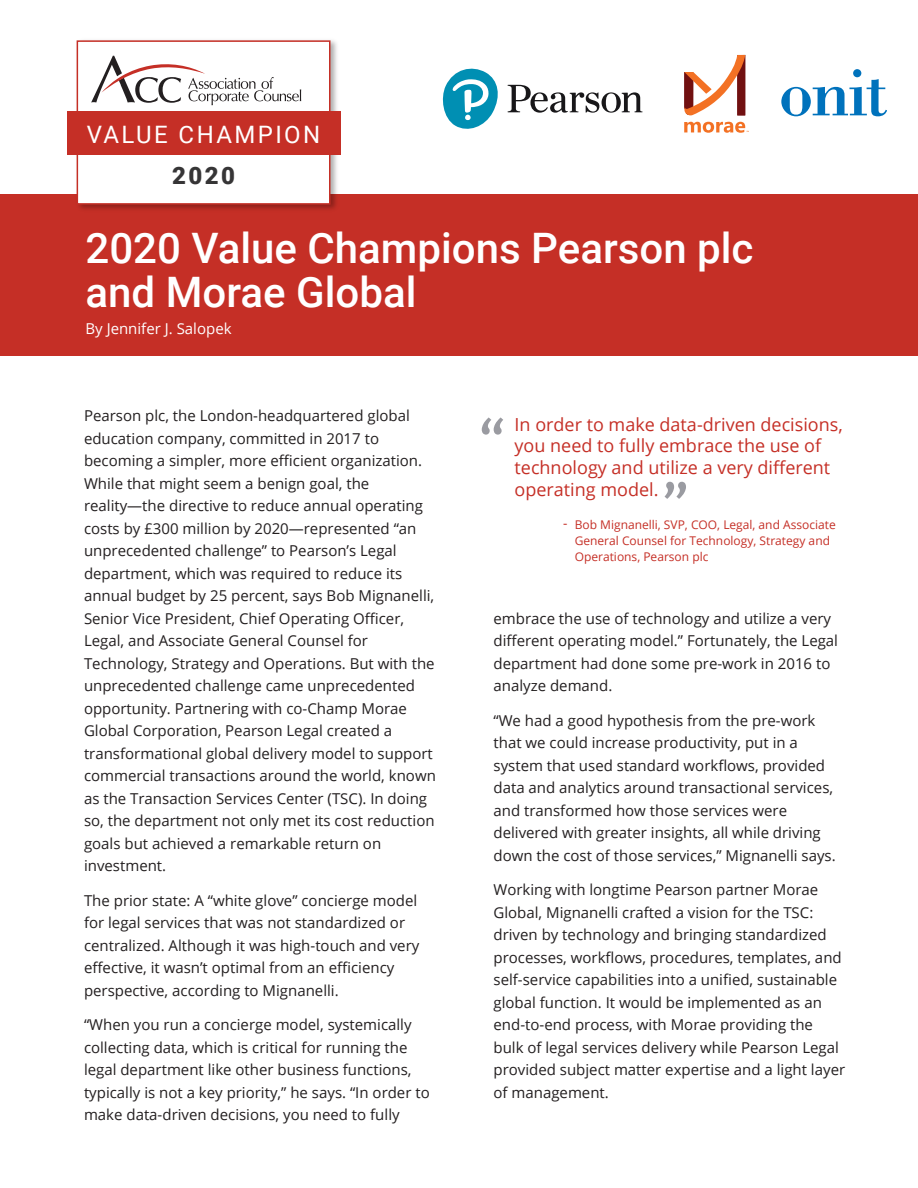
<style>
.page{position:relative;width:918px;height:1188px;background:#fff}
.page>*{position:absolute;margin:0;border:0;box-sizing:border-box;transform-origin:0 0}
.t1{font:500 42px/45px "Roboto";color:#fff}
.t2{font:24px "Roboto";letter-spacing:.1em;color:#fff}
.t3{font:900 24px "Roboto";color:#363536}
.t4{font:18px/21.6px "Open Sans";color:#c52f26}
.t5{font:15px/22.5px "Open Sans";color:#231f20}
.t6{font:15px "Open Sans";color:#fff}
.t7{font:13.5px "Open Sans";color:#c52f26}
.t8{font:12px/16.2px "Open Sans";color:#c52f26}
</style>
<div class="page">
<div style="left:0;top:194px;width:918px;height:162px;background:#c52f26"></div>
<img style="left:73px;top:40px;width:268px;height:170px">
<div style="left:77px;top:40px;width:254px;height:165px;background:#fff;border:2px solid #c52f26"></div>
<div style="left:67px;top:112px;width:273px;height:43px;background:#c52f26"></div>
<svg style="left:91px;top:56px;width:210px;height:49px"></svg>
<svg style="left:781px;top:69px;width:106px;height:47px"></svg>
<svg style="left:684px;top:122px;width:65px;height:11px"></svg>
<svg style="left:684px;top:55px;width:61px;height:60px"></svg>
<svg style="left:442px;top:68px;width:56px;height:61px"></svg>
<svg style="left:508px;top:85px;width:135px;height:28px"></svg>
<svg style="left:482px;top:417px;width:21px;height:18px"></svg>
<svg style="left:665px;top:482px;width:21px;height:17px"></svg>
<h2 class="t2" style="left:87px;top:117px;width:235px">VALUE CHAMPION</h2>
<h2 class="t3" style="left:172px;top:158px;width:64px">2020</h2>
<h1 class="t1" style="left:86px;top:224px;width:670px">2020 Value Champions Pearson plc and Morae Global</h1>
<p class="t6" style="left:86px;top:319px;width:148px">By Jennifer J. Salopek</p>
<p class="t5" style="left:84px;top:404px;width:353px">Pearson plc, the London-headquartered global education company, committed in 2017 to becoming a simpler, more efficient organization.<br>While that might seem a benign goal, the reality—the directive to reduce annual operating costs by £300 million by 2020—represented “an unprecedented challenge” to Pearson’s Legal department, which was required to reduce its annual budget by 25 percent, says Bob Mignanelli, Senior Vice President, Chief Operating Officer, Legal, and Associate General Counsel for Technology, Strategy and Operations. But with the unprecedented challenge came unprecedented opportunity. Partnering with co-Champ Morae Global Corporation, Pearson Legal created a transformational global delivery model to support commercial transactions around the world, known as the Transaction Services Center (TSC). In doing so, the department not only met its cost reduction goals but achieved a remarkable return on investment.</p>
<p class="t5" style="left:84px;top:889px;width:337px">The prior state: A “white glove” concierge model for legal services that was not standardized or centralized. Although it was high-touch and very effective, it wasn’t optimal from an efficiency perspective, according to Mignanelli.</p>
<p class="t5" style="left:84px;top:1013px;width:347px">“When you run a concierge model, systemically collecting data, which is critical for running the legal department like other business functions, typically is not a key priority,” he says. “In order to make data-driven decisions, you need to fully</p>
<p class="t4" style="left:515px;top:413px;width:330px">In order to make data-driven decisions, you need to fully embrace the use of technology and utilize a very different operating model.</p>
<p class="t8" style="left:575px;top:516px;width:263px">Bob Mignanelli, SVP, COO, Legal, and Associate<br>General Counsel for Technology, Strategy and<br>Operations, Pearson plc</p>
<p class="t7" style="left:563px;top:514px;width:6px">-</p>
<p class="t5" style="left:494px;top:607px;width:346px">embrace the use of technology and utilize a very different operating model.” Fortunately, the Legal department had done some pre-work in 2016 to analyze demand.</p>
<p class="t5" style="left:494px;top:709px;width:344px">“We had a good hypothesis from the pre-work that we could increase productivity, put in a system that used standard workflows, provided data and analytics around transactional services, and transformed how those services were delivered with greater insights, all while driving down the cost of those services,” Mignanelli says.</p>
<p class="t5" style="left:494px;top:878px;width:353px">Working with longtime Pearson partner Morae Global, Mignanelli crafted a vision for the TSC: driven by technology and bringing standardized processes, workflows, procedures, templates, and self-service capabilities into a unified, sustainable global function. It would be implemented as an end-to-end process, with Morae providing the bulk of legal services delivery while Pearson Legal provided subject matter expertise and a light layer of management.</p>
</div>
